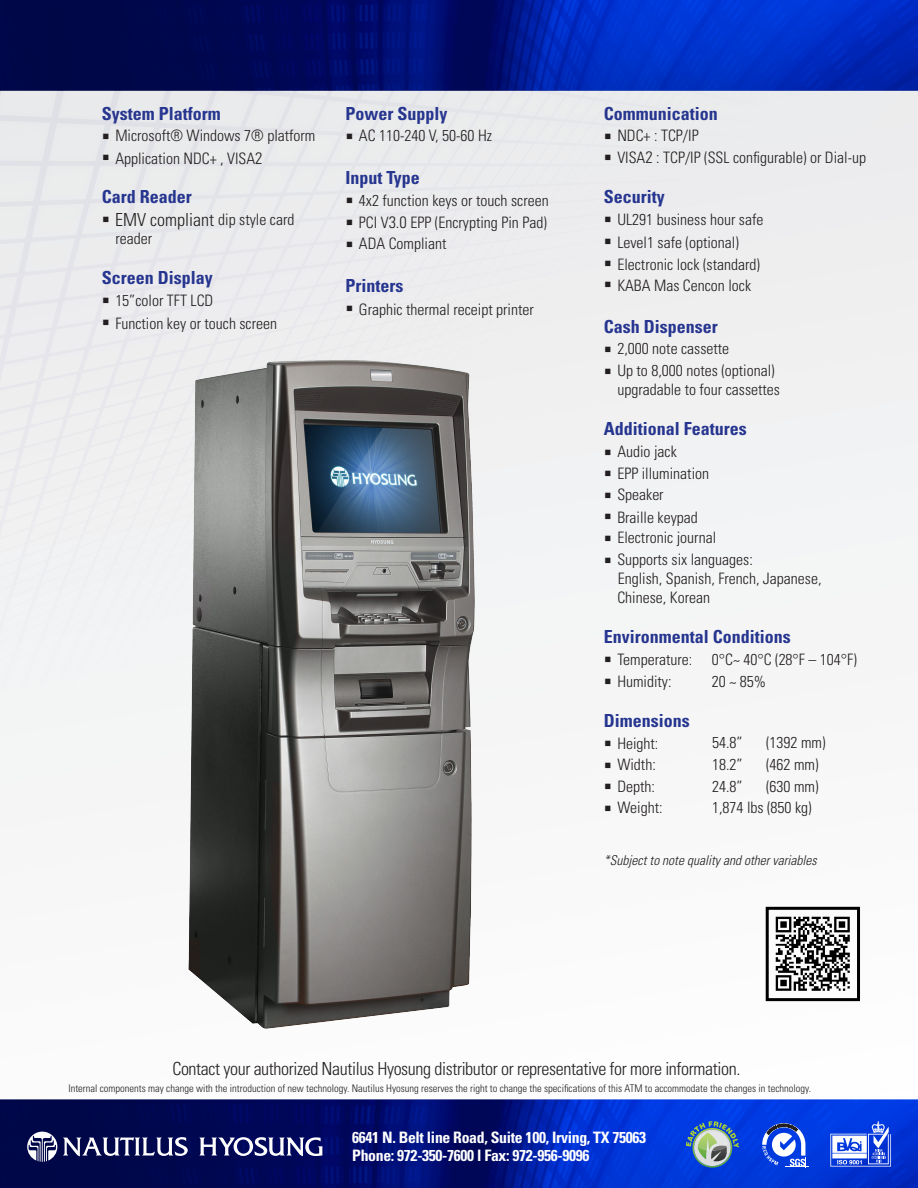
<style>
.page{position:relative;width:918px;height:1188px;background:#fff}
.page>*{position:absolute;margin:0;border:0;box-sizing:border-box;transform-origin:0 0}
.t1{font:700 condensed 18px "Univers LT Std";color:#26358f}
.t2{font:300 condensed 18px "Univers LT Std";letter-spacing:-.02em;color:#231f20}
.t3{font:300 condensed 18px "Univers LT Std";color:#231f20}
.t4{font:300 condensed 15.75px "Univers LT Std";color:#231f20}
.t5{font:700 condensed 15.75px/18px "Univers LT Std";letter-spacing:-.02em;color:#fff}
.t6{font:italic 300 condensed 13.5px "Univers LT Std";color:#231f20}
.t7{font:300 condensed 10.5px "Univers LT Std";color:#231f20}
.s1{font-size:16.5px}
.s2{font-size:15.75px}
</style>
<div class="page">
<img style="left:0;top:0;width:918px;height:1188px">
<div style="left:0;top:90px;width:918px;height:1014px;background:#f8f8f9"></div>
<div style="left:0;top:90px;width:918px;height:540px;background:#eeeeef"></div>
<img style="left:158px;top:294px;width:335px;height:735px">
<svg style="left:199px;top:1137px;width:124px;height:19px"></svg>
<svg style="left:27px;top:1132px;width:30px;height:30px"></svg>
<svg style="left:63px;top:1137px;width:125px;height:19px"></svg>
<svg style="left:830px;top:1121px;width:61px;height:46px"></svg>
<svg style="left:762px;top:1123px;width:46px;height:45px"></svg>
<svg style="left:686px;top:1121px;width:53px;height:47px;background:#6287b0"></svg>
<svg style="left:103px;top:133px;width:6px;height:6px"></svg>
<svg style="left:103px;top:155px;width:25px;height:10px"></svg>
<svg style="left:103px;top:217px;width:6px;height:5px"></svg>
<svg style="left:103px;top:298px;width:6px;height:5px"></svg>
<svg style="left:103px;top:320px;width:25px;height:10px"></svg>
<svg style="left:605px;top:133px;width:6px;height:6px"></svg>
<svg style="left:605px;top:155px;width:6px;height:5px"></svg>
<svg style="left:605px;top:217px;width:6px;height:5px"></svg>
<svg style="left:605px;top:239px;width:25px;height:10px"></svg>
<svg style="left:605px;top:260px;width:25px;height:11px"></svg>
<svg style="left:605px;top:282px;width:25px;height:10px"></svg>
<svg style="left:605px;top:347px;width:6px;height:5px"></svg>
<svg style="left:605px;top:368px;width:6px;height:6px"></svg>
<svg style="left:605px;top:449px;width:6px;height:6px"></svg>
<svg style="left:605px;top:471px;width:6px;height:5px"></svg>
<svg style="left:605px;top:492px;width:6px;height:6px"></svg>
<svg style="left:605px;top:514px;width:25px;height:10px"></svg>
<svg style="left:605px;top:536px;width:6px;height:5px"></svg>
<svg style="left:605px;top:557px;width:6px;height:6px"></svg>
<svg style="left:347px;top:133px;width:5px;height:6px"></svg>
<svg style="left:347px;top:198px;width:5px;height:6px"></svg>
<svg style="left:347px;top:220px;width:5px;height:5px"></svg>
<svg style="left:347px;top:241px;width:5px;height:6px"></svg>
<svg style="left:347px;top:306px;width:5px;height:6px"></svg>
<p class="t1" style="left:102px;top:102px;width:120px">System Platform</p>
<p class="t4" style="left:115px;top:126px;width:202px">Microsoft® Windows 7® platform</p>
<p class="t4" style="left:115px;top:149px;width:149px">Application NDC+ , VISA<span class="s1">2</span></p>
<p class="t1" style="left:102px;top:186px;width:91px">Card Reader</p>
<p class="t3" style="left:115px;top:209px;width:181px">EMV compliant <span class="s2">dip style card</span></p>
<p class="t4" style="left:115px;top:229px;width:38px">reader</p>
<p class="t1" style="left:102px;top:267px;width:112px">Screen Display</p>
<p class="t4" style="left:115px;top:291px;width:99px">15”color TFT LCD</p>
<p class="t4" style="left:115px;top:314px;width:163px">Function key or touch screen</p>
<p class="t1" style="left:345px;top:102px;width:104px">Power Supply</p>
<p class="t4" style="left:359px;top:126px;width:135px">AC 110-240 V, 50-60 Hz</p>
<p class="t1" style="left:345px;top:167px;width:76px">Input Type</p>
<p class="t4" style="left:359px;top:191px;width:191px">4x2 function keys or touch screen</p>
<p class="t4" style="left:359px;top:213px;width:189px">PCI V<span class="s1">3.0</span> EPP (Encrypting Pin Pad)</p>
<p class="t4" style="left:359px;top:234px;width:89px">ADA Compliant</p>
<p class="t1" style="left:345px;top:275px;width:59px">Printers</p>
<p class="t4" style="left:359px;top:300px;width:176px">Graphic thermal receipt printer</p>
<p class="t1" style="left:604px;top:102px;width:116px">Communication</p>
<p class="t4" style="left:617px;top:126px;width:83px">NDC+ : TCP/IP</p>
<p class="t4" style="left:617px;top:148px;width:250px">VISA<span class="s1">2</span> : TCP/IP (SSL configurable) or Dial-up</p>
<p class="t1" style="left:604px;top:186px;width:63px">Security</p>
<p class="t4" style="left:617px;top:210px;width:148px">UL291 business hour safe</p>
<p class="t4" style="left:617px;top:233px;width:123px">Level1 safe (optional)</p>
<p class="t4" style="left:617px;top:255px;width:144px">Electronic lock (standard)</p>
<p class="t4" style="left:617px;top:276px;width:135px">KABA Mas Cencon lock</p>
<p class="t1" style="left:604px;top:315px;width:115px">Cash Dispenser</p>
<p class="t4" style="left:617px;top:339px;width:113px">2,000 note cassette</p>
<p class="t4" style="left:617px;top:361px;width:159px">Up to 8,000 notes (optional)</p>
<p class="t4" style="left:617px;top:380px;width:164px">upgradable to four cassettes</p>
<p class="t1" style="left:604px;top:418px;width:144px">Additional Features</p>
<p class="t4" style="left:617px;top:442px;width:61px">Audio jack</p>
<p class="t4" style="left:617px;top:464px;width:93px">EPP illumination</p>
<p class="t4" style="left:617px;top:485px;width:48px">Speaker</p>
<p class="t4" style="left:617px;top:508px;width:82px">Braille keypad</p>
<p class="t4" style="left:617px;top:528px;width:100px">Electronic journal</p>
<p class="t4" style="left:617px;top:550px;width:137px">Supports six languages:</p>
<p class="t4" style="left:618px;top:569px;width:205px">English, Spanish, French, Japanese,</p>
<p class="t4" style="left:617px;top:588px;width:94px">Chinese, Korean</p>
<p class="t1" style="left:604px;top:626px;width:189px">Environmental Conditions</p>
<p class="t4" style="left:617px;top:650px;width:241px">Temperature: 0°C~ 40°C (28°F – 104°F)</p>
<p class="t4" style="left:617px;top:672px;width:56px">Humidity:</p>
<p class="t4" style="left:712px;top:672px;width:56px">20 ~ 85%</p>
<p class="t1" style="left:604px;top:710px;width:87px">Dimensions</p>
<p class="t4" style="left:617px;top:734px;width:43px">Height:</p>
<p class="t4" style="left:617px;top:755px;width:40px">Width:</p>
<p class="t4" style="left:617px;top:777px;width:39px">Depth:</p>
<p class="t4" style="left:617px;top:798px;width:47px">Weight:</p>
<p class="t6" style="left:604px;top:852px;width:214px">*Subject to note quality and other variables</p>
<p class="t4" style="left:712px;top:733px;width:32px">54.8”</p>
<p class="t4" style="left:766px;top:733px;width:61px">(1392 mm)</p>
<p class="t4" style="left:712px;top:755px;width:32px">18.2”</p>
<p class="t4" style="left:766px;top:755px;width:54px">(462 mm)</p>
<p class="t4" style="left:712px;top:777px;width:32px">24.8”</p>
<p class="t4" style="left:766px;top:777px;width:54px">(630 mm)</p>
<p class="t4" style="left:712px;top:798px;width:101px">1,874 lbs (850 kg)</p>
<p class="t2" style="left:172px;top:1058px;width:569px">Contact your authorized Nautilus Hyosung distributor or representative for more information.</p>
<p class="t7" style="left:68px;top:1082px;width:744px">Internal components may change with the introduction of new technology. Nautilus Hyosung reserves the right to change the specifications of this ATM to accommodate the changes in technology.</p>
<p class="t5" style="left:352px;top:1129px;width:295px">6641 N. Belt line Road, Suite 100, Irving, TX 75063<br>Phone: 972-350-7600 l Fax: 972-956-9096</p>
</div>
